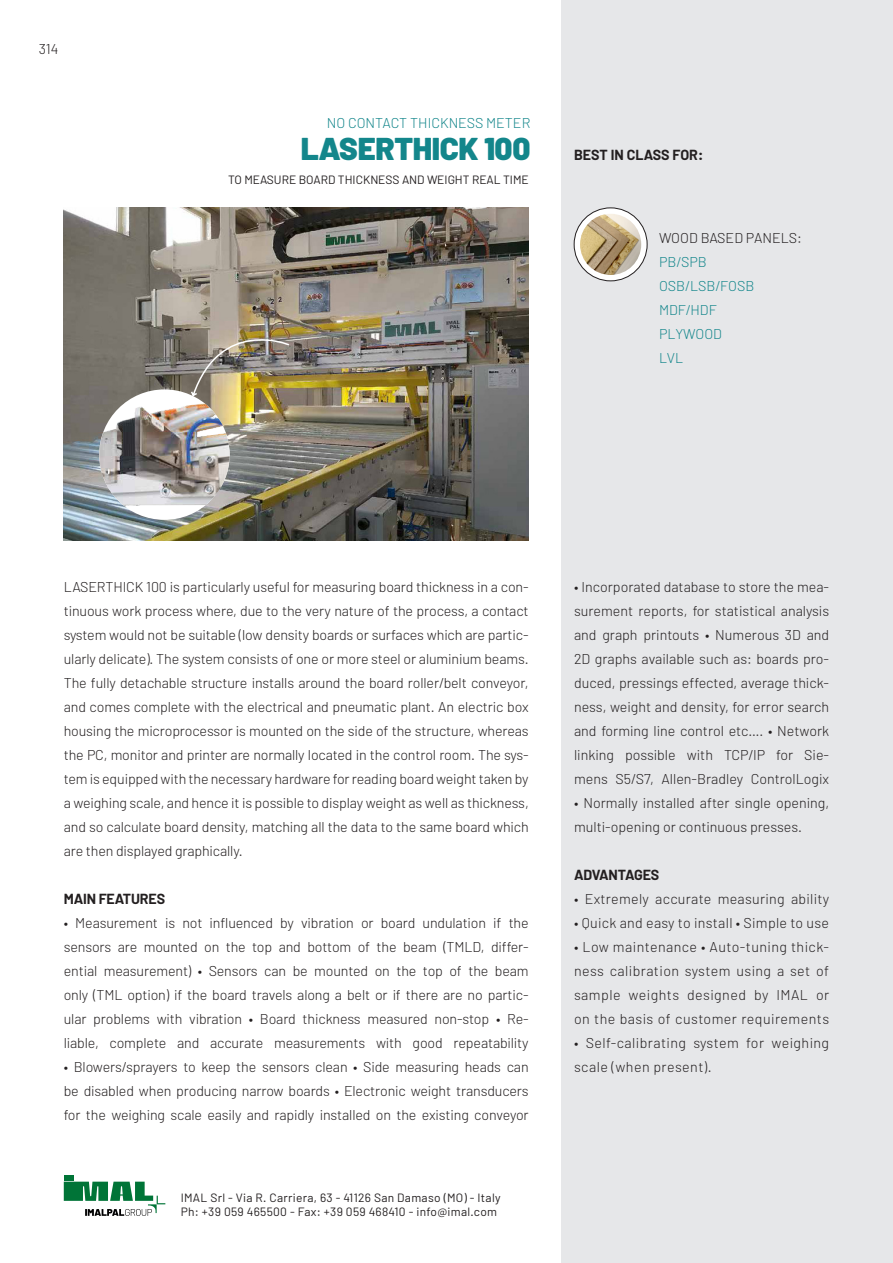
<style>
.page{position:relative;width:893px;height:1263px;background:#fff}
.page>*{position:absolute;margin:0;border:0;box-sizing:border-box;transform-origin:0 0}
.t1{font:900 31.5px "Barlow";letter-spacing:-.01em;color:#13868b}
.PARAGRAFO_BASE{font:300 14.25px/24px "Barlow";color:#231f20;text-align:justify}
.PARAGRAFO_BASE-2{font:300 14.25px "Barlow";letter-spacing:.02em;color:#231f20}
.PARAGRAFO_BASE-3{font:300 14.25px/24px "Barlow";letter-spacing:.03em;color:#231f20}
.PARAGRAFO_BASE-4{font:300 14.25px "Barlow";color:#13868b}
.PARAGRAFO_BASE-5{font:700 14.25px "Barlow";letter-spacing:-.01em;color:#231f20}
.PARAGRAFO_BASE-6{font:12px "Barlow";letter-spacing:.025em;color:#231f20}
.Intestazione{font:12px "Barlow";color:#231f20}
.s1{color:#13868b}
</style>
<div class="page">
<div style="left:561px;top:0;width:332px;height:1263px;background:#e6e7e9"></div>
<img style="left:64px;top:208px;width:465px;height:332px">
<img style="left:99px;top:397px;width:131px;height:123px">
<img style="left:190px;top:317px;width:100px;height:80px">
<svg style="left:574px;top:208px;width:73px;height:73px"></svg>
<div style="left:574px;top:208px;width:73px;height:73px;border:1px solid #231f20;border-radius:50%"></div>
<img style="left:580px;top:214px;width:61px;height:61px;border-radius:31px">
<div style="left:64px;top:1175px;width:9px;height:5px;background:#007437"></div>
<svg style="left:64px;top:1182px;width:101px;height:34px"></svg>
<p class="PARAGRAFO_BASE" style="left:39px;top:37px;width:21px">314</p>
<p class="PARAGRAFO_BASE-4" style="left:327px;top:114px;width:205px">NO CONTACT THICKNESS METER</p>
<p class="t1" style="left:301px;top:129px;width:231px">LASERTHICK 100</p>
<p class="Intestazione" style="left:228px;top:173px;width:302px">TO MEASURE BOARD THICKNESS AND WEIGHT REAL TIME</p>
<p class="PARAGRAFO_BASE-5" style="left:574px;top:146px;width:131px">BEST IN CLASS FOR:</p>
<p class="PARAGRAFO_BASE" style="left:659px;top:226px;width:144px">WOOD BASED PANELS:<br><span class="s1">PB/SPB</span></p>
<p class="PARAGRAFO_BASE-4" style="left:659px;top:277px;width:97px">OSB/LSB/FOSB</p>
<p class="PARAGRAFO_BASE-4" style="left:659px;top:301px;width:59px">MDF/HDF</p>
<p class="PARAGRAFO_BASE-4" style="left:659px;top:325px;width:64px">PLYWOOD</p>
<p class="PARAGRAFO_BASE-4" style="left:659px;top:349px;width:26px">LVL</p>
<p class="PARAGRAFO_BASE" style="left:64px;top:574px;width:466px">LASERTHICK 100 is particularly useful for measuring board thickness in a con&shy;tinuous work process where, due to the very nature of the process, a contact system would not be suitable (low density boards or surfaces which are partic&shy;ularly delicate). The system consists of one or more steel or aluminium beams.<br>The fully detachable structure installs around the board roller/belt conveyor, and comes complete with the electrical and pneumatic plant. An electric box housing the microprocessor is mounted on the side of the structure, whereas the PC, monitor and printer are normally located in the control room. The sys&shy;tem is equipped with the necessary hardware for reading board weight taken by a weighing scale, and hence it is possible to display weight as well as thickness, and so calculate board density, matching all the data to the same board which are then displayed graphically.</p>
<p class="PARAGRAFO_BASE-5" style="left:64px;top:890px;width:103px">MAIN FEATURES</p>
<p class="PARAGRAFO_BASE" style="left:64px;top:910px;width:466px">• Measurement is not influenced by vibration or board undulation if the sensors are mounted on the top and bottom of the beam (TMLD, differ&shy;ential measurement) • Sensors can be mounted on the top of the beam only (TML option) if the board travels along a belt or if there are no partic&shy;ular problems with vibration • Board thickness measured non-stop • Re&shy;liable, complete and accurate measurements with good repeatability</p>
<p class="PARAGRAFO_BASE" style="left:64px;top:1054px;width:466px">• Blowers/sprayers to keep the sensors clean • Side measuring heads can be disabled when producing narrow boards • Electronic weight transducers for the weighing scale easily and rapidly installed on the existing conveyor</p>
<p class="PARAGRAFO_BASE-6" style="left:181px;top:1190px;width:321px">IMAL Srl - Via R. Carriera, 63 - 41126 San Damaso (MO) - Italy</p>
<p class="PARAGRAFO_BASE-6" style="left:181px;top:1204px;width:318px">Ph: +39 059 465500 - Fax: +39 059 468410 - info@imal.com</p>
<p class="PARAGRAFO_BASE" style="left:574px;top:574px;width:257px">• Incorporated database to store the mea&shy;surement reports, for statistical analysis and graph printouts • Numerous 3D and 2D graphs available such as: boards pro&shy;duced, pressings effected, average thick&shy;ness, weight and density, for error search and forming line control etc…. • Network linking possible with TCP/IP for Sie&shy;mens S5/S7, Allen-Bradley ControlLogix</p>
<p class="PARAGRAFO_BASE" style="left:574px;top:790px;width:257px">• Normally installed after single opening, multi-opening or continuous presses.</p>
<p class="PARAGRAFO_BASE-5" style="left:574px;top:866px;width:87px">ADVANTAGES</p>
<p class="PARAGRAFO_BASE-2" style="left:574px;top:890px;width:257px">• Extremely accurate measuring ability</p>
<p class="PARAGRAFO_BASE-2" style="left:574px;top:914px;width:257px">• Quick and easy to install • Simple to use</p>
<p class="PARAGRAFO_BASE" style="left:574px;top:934px;width:257px">• Low maintenance • Auto-tuning thick&shy;ness calibration system using a set of sample weights designed by IMAL or on the basis of customer requirements</p>
<p class="PARAGRAFO_BASE-3" style="left:574px;top:1030px;width:257px">• Self-calibrating system for weighing scale (when present).</p>
</div>
